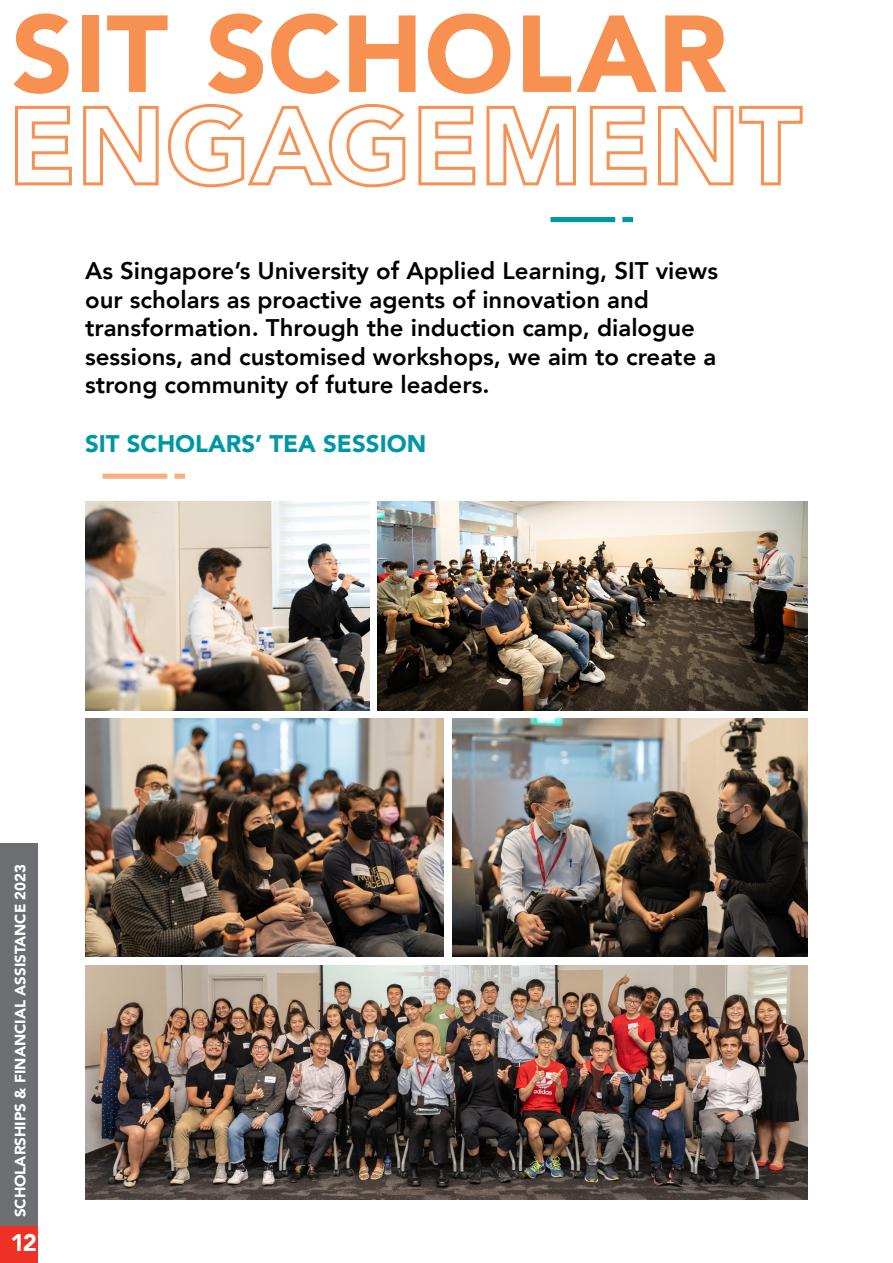
<style>
.page{position:relative;width:893px;height:1263px;background:#fff}
.page>*{position:absolute;margin:0;border:0;box-sizing:border-box;transform-origin:0 0}
.t1{font:800 24px/28.5px "Avenir";color:#000}
.t2{font:900 24px "Avenir";color:#0097a5}
.t3{font:900 24px "Avenir";color:#fff}
.t4{font:900 15px "Avenir";color:#fff}
</style>
<div class="page">
<div style="left:550px;top:217px;width:65px;height:5px;background:#0097a5"></div>
<div style="left:622px;top:217px;width:11px;height:5px;background:#0097a5"></div>
<div style="left:103px;top:474px;width:64px;height:5px;background:#faae7e"></div>
<div style="left:174px;top:474px;width:11px;height:5px;background:#faae7e"></div>
<img style="left:85px;top:501px;width:284px;height:209px">
<img style="left:85px;top:719px;width:359px;height:238px">
<img style="left:378px;top:501px;width:430px;height:209px">
<img style="left:452px;top:719px;width:356px;height:238px">
<img style="left:85px;top:965px;width:723px;height:234px">
<svg style="left:15px;top:104px;width:788px;height:84px"></svg>
<svg style="left:14px;top:14px;width:55px;height:80px"></svg>
<div style="left:82px;top:15px;width:16px;height:77px;background:#f79051"></div>
<svg style="left:107px;top:15px;width:61px;height:77px"></svg>
<svg style="left:208px;top:14px;width:55px;height:80px"></svg>
<svg style="left:271px;top:14px;width:69px;height:80px"></svg>
<svg style="left:349px;top:15px;width:67px;height:77px"></svg>
<svg style="left:428px;top:14px;width:82px;height:80px"></svg>
<svg style="left:523px;top:15px;width:48px;height:77px"></svg>
<svg style="left:577px;top:15px;width:80px;height:77px"></svg>
<svg style="left:665px;top:15px;width:62px;height:77px"></svg>
<div style="left:0;top:1225px;width:37px;height:38px;background:#ee3124"></div>
<div style="left:0;top:843px;width:37px;height:382px;background:#6d6e71"></div>
<p class="t1" style="left:85px;top:257px;width:634px">As Singapore’s University of Applied Learning, SIT views our scholars as proactive agents of innovation and transformation. Through the induction camp, dialogue sessions, and customised workshops, we aim to create a strong community of future leaders.</p>
<p class="t2" style="left:85px;top:423px;width:343px">SIT SCHOLARS’ TEA SESSION</p>
<p class="t4" style="left:7px;top:1217px;width:355px;rotate:-90deg">SCHOLARSHIPS &amp; FINANCIAL ASSISTANCE 2023</p>
<p class="t3" style="left:10px;top:1222px;width:28px">12</p>
</div>
